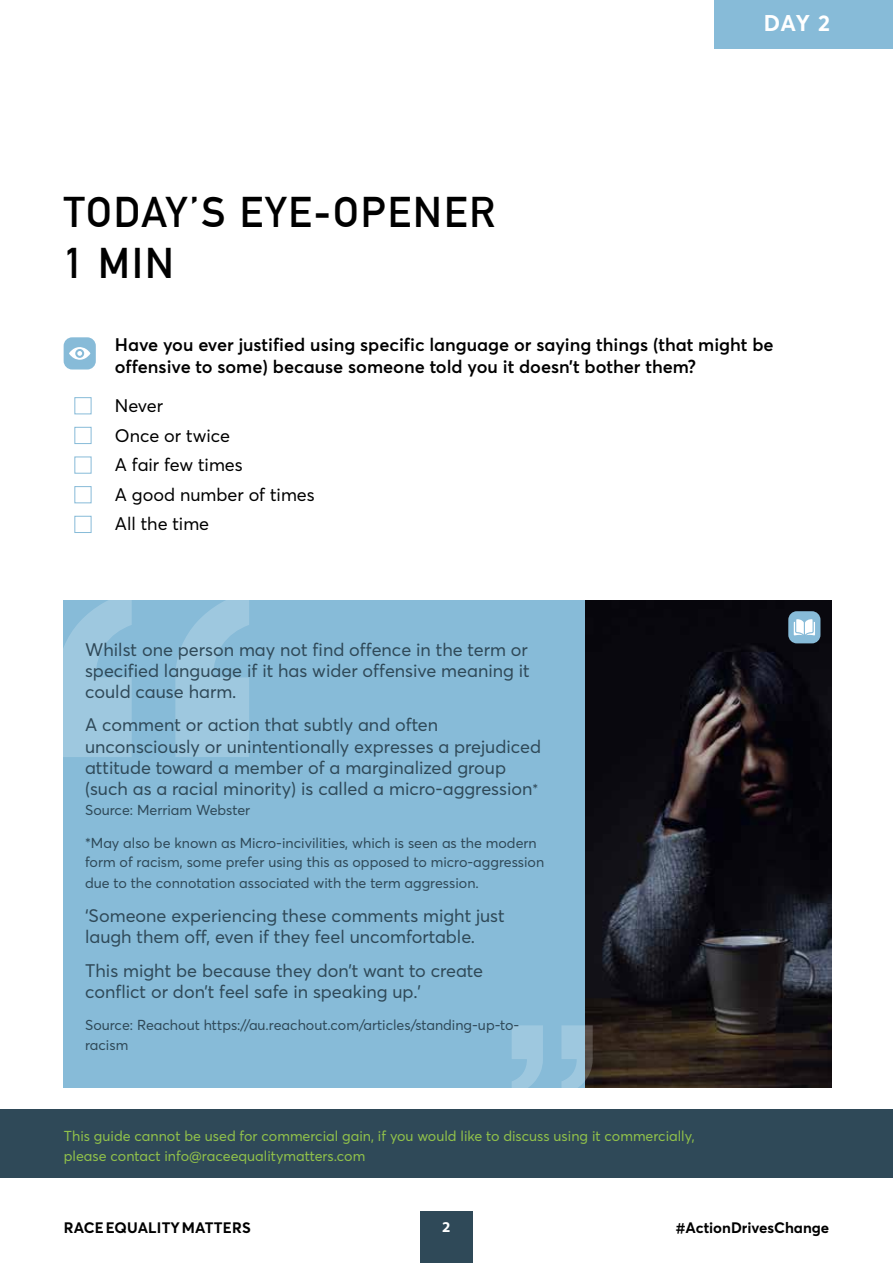
<style>
.page{position:relative;width:893px;height:1263px;background:#fff}
.page>*{position:absolute;margin:0;border:0;box-sizing:border-box;transform-origin:0 0}
.t1{font:700 42px/51px "DIN Alternate";letter-spacing:.05em;color:#000}
.t2{font:700 22.5px "Averta PE";color:#fff}
.t3{font:18px/21px "Averta PE";color:#2f4958}
.t4{font:600 18px/22.5px "Averta PE";color:#000}
.t5{font:18px/29.5px "Averta PE";color:#000}
.t6{font:700 15px "Averta PE";color:#000}
.t7{font:700 15px "Myriad Pro";color:#fff}
.t8{font:14.25px/19.5px "Averta PE";color:#2f4958}
.t9{font:14.25px/19.5px "Averta PE";color:#91c24a}
.s1{font-size:14.25px}
</style>
<div class="page">
<div style="left:420px;top:1211px;width:52px;height:52px;background:#2f4958"></div>
<div style="left:64px;top:600px;width:765px;height:487px;background:#87bbd8"></div>
<div style="left:74px;top:397px;width:17px;height:17px;background:#fff;border:1px solid #87bbd8"></div>
<div style="left:74px;top:427px;width:17px;height:17px;background:#fff;border:1px solid #87bbd8"></div>
<div style="left:74px;top:457px;width:17px;height:17px;background:#fff;border:1px solid #87bbd8"></div>
<div style="left:74px;top:486px;width:17px;height:17px;background:#fff;border:1px solid #87bbd8"></div>
<div style="left:74px;top:516px;width:17px;height:17px;background:#fff;border:1px solid #87bbd8"></div>
<img style="left:585px;top:600px;width:246px;height:487px">
<svg style="left:63px;top:600px;width:186px;height:157px"></svg>
<svg style="left:512px;top:1025px;width:81px;height:63px"></svg>
<div style="left:64px;top:337px;width:32px;height:32px;background:#87bbd8;border-radius:9px"></div>
<svg style="left:69px;top:347px;width:21px;height:13px"></svg>
<div style="left:788px;top:611px;width:32px;height:32px;background:#87bbd8;border-radius:9px"></div>
<svg style="left:794px;top:619px;width:21px;height:16px"></svg>
<div style="left:0;top:1110px;width:893px;height:68px;background:#2f4958"></div>
<div style="left:715px;top:0;width:178px;height:48px;background:#87bbd8"></div>
<h1 class="t1" style="left:64px;top:184px;width:433px">TODAY’S EYE-OPENER<br>1 MIN</h1>
<p class="t2" style="left:764px;top:7px;width:68px">DAY 2</p>
<p class="t4" style="left:115px;top:332px;width:660px">Have you ever justified using specific language or saying things (that might be offensive to some) because someone told you it doesn’t bother them?</p>
<p class="t5" style="left:115px;top:390px;width:201px">Never<br>Once or twice<br>A fair few times<br>A good number of times<br>All the time</p>
<p class="t3" style="left:85px;top:638px;width:446px;text-align:justify">Whilst one person may not find offence in the term or specified language if it has wider offensive meaning it could cause harm.</p>
<p class="t3" style="left:85px;top:714px;width:458px">A comment or action that subtly and often unconsciously or unintentionally expresses a prejudiced attitude toward a member of a marginalized group (such as a racial minority) is called a micro-aggression<span class="s1">*</span></p>
<p class="t8" style="left:85px;top:800px;width:167px">Source: Merriam Webster</p>
<p class="t8" style="left:85px;top:832px;width:461px">*May also be known as Micro-incivilities, which is seen as the modern form of racism, some prefer using this as opposed to micro-aggression</p>
<p class="t8" style="left:85px;top:873px;width:395px">due to the connotation associated with the term aggression.</p>
<p class="t3" style="left:85px;top:904px;width:421px">‘Someone experiencing these comments might just laugh them off, even if they feel uncomfortable.</p>
<p class="t3" style="left:85px;top:959px;width:399px">This might be because they don’t want to create conflict or don’t feel safe in speaking up.’</p>
<p class="t8" style="left:85px;top:1015px;width:436px">Source: Reachout https://au.reachout.com/articles/standing-up-to&shy;racism</p>
<p class="t9" style="left:64px;top:1126px;width:632px">This guide cannot be used for commercial gain, if you would like to discuss using it commercially, please contact info@raceequalitymatters.com</p>
<p class="t6" style="left:64px;top:1217px;width:188px">RACE EQUALITY MATTERS</p>
<p class="t7" style="left:442px;top:1217px;width:10px">2</p>
<p class="t6" style="left:676px;top:1217px;width:155px">#ActionDrivesChange</p>
</div>
